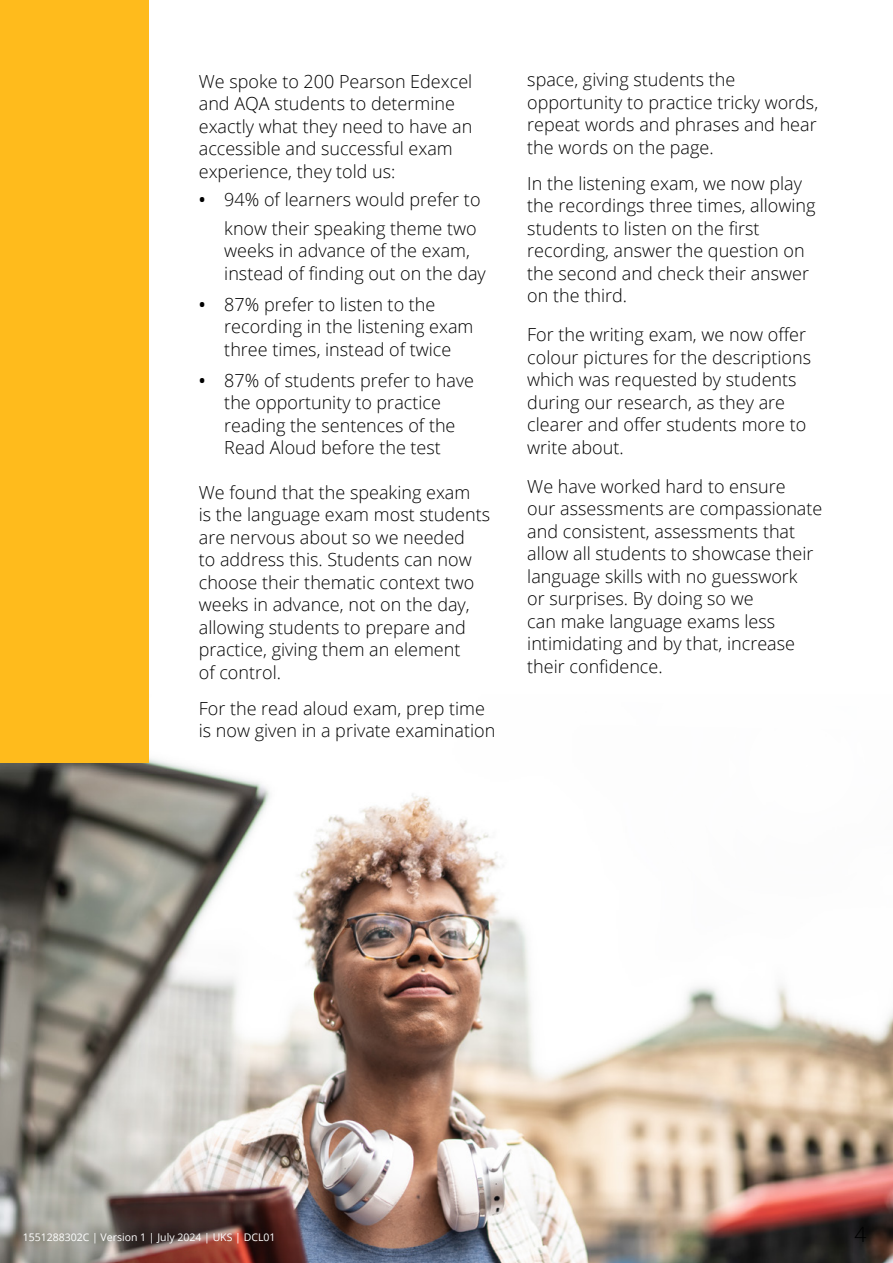
<style>
.page{position:relative;width:893px;height:1263px;background:#fff}
.page>*{position:absolute;margin:0;border:0;box-sizing:border-box;transform-origin:0 0}
.t1{font:300 21px "Open Sans";color:#000}
.t2{font:300 18px/22.5px "Open Sans";color:#000}
.t3{font:10.5px "Open Sans";color:#fff}
.s1{font-weight:600}
</style>
<div class="page">
<img style="left:0;top:774px;width:893px;height:489px">
<svg style="left:575px;top:774px;width:318px;height:223px"></svg>
<div style="left:0;top:0;width:149px;height:763px;background:#ffbb1c"></div>
<p class="t2" style="left:199px;top:69px;width:275px">We spoke to 200 Pearson Edexcel and AQA students to determine exactly what they need to have an accessible and successful exam experience, they told us:</p>
<p class="t2" style="left:199px;top:185px;width:283px;line-height:28.5px;text-align:right"><span class="s1">•</span> 94% of learners would prefer to know their speaking theme two</p>
<p class="t2" style="left:224px;top:239px;width:263px">weeks in advance of the exam, instead of finding out on the day</p>
<p class="t2" style="left:224px;top:292px;width:251px;text-indent:-26px"><span class="s1">•</span> 87% prefer to listen to the recording in the listening exam three times, instead of twice</p>
<p class="t2" style="left:199px;top:368px;width:277px;text-align:center"><span class="s1">•</span> 87% of students prefer to have the opportunity to practice reading the sentences of the<br>Read Aloud before the test</p>
<p class="t2" style="left:199px;top:480px;width:293px">We found that the speaking exam<br>is the language exam most students are nervous about so we needed<br>to address this. Students can now choose their thematic context two weeks in advance, not on the day, allowing students to prepare and practice, giving them an element<br>of control.</p>
<p class="t2" style="left:199px;top:696px;width:298px">For the read aloud exam, prep time is now given in a private examination</p>
<p class="t2" style="left:527px;top:68px;width:292px">space, giving students the opportunity to practice tricky words, repeat words and phrases and hear the words on the page.</p>
<p class="t2" style="left:527px;top:171px;width:290px">In the listening exam, we now play the recordings three times, allowing students to listen on the first recording, answer the question on the second and check their answer on the third.</p>
<p class="t2" style="left:527px;top:323px;width:285px">For the writing exam, we now offer colour pictures for the descriptions which was requested by students during our research, as they are clearer and offer students more to write about.</p>
<p class="t2" style="left:527px;top:474px;width:297px">We have worked hard to ensure<br>our assessments are compassionate and consistent, assessments that allow all students to showcase their language skills with no guesswork<br>or surprises. By doing so we<br>can make language exams less intimidating and by that, increase their confidence.</p>
<p class="t3" style="left:23px;top:1230px;width:254px">1551288302C | Version 1 | July 2024 | UKS | DCL01</p>
<p class="t1" style="left:854px;top:1220px;width:13px">4</p>
</div>
